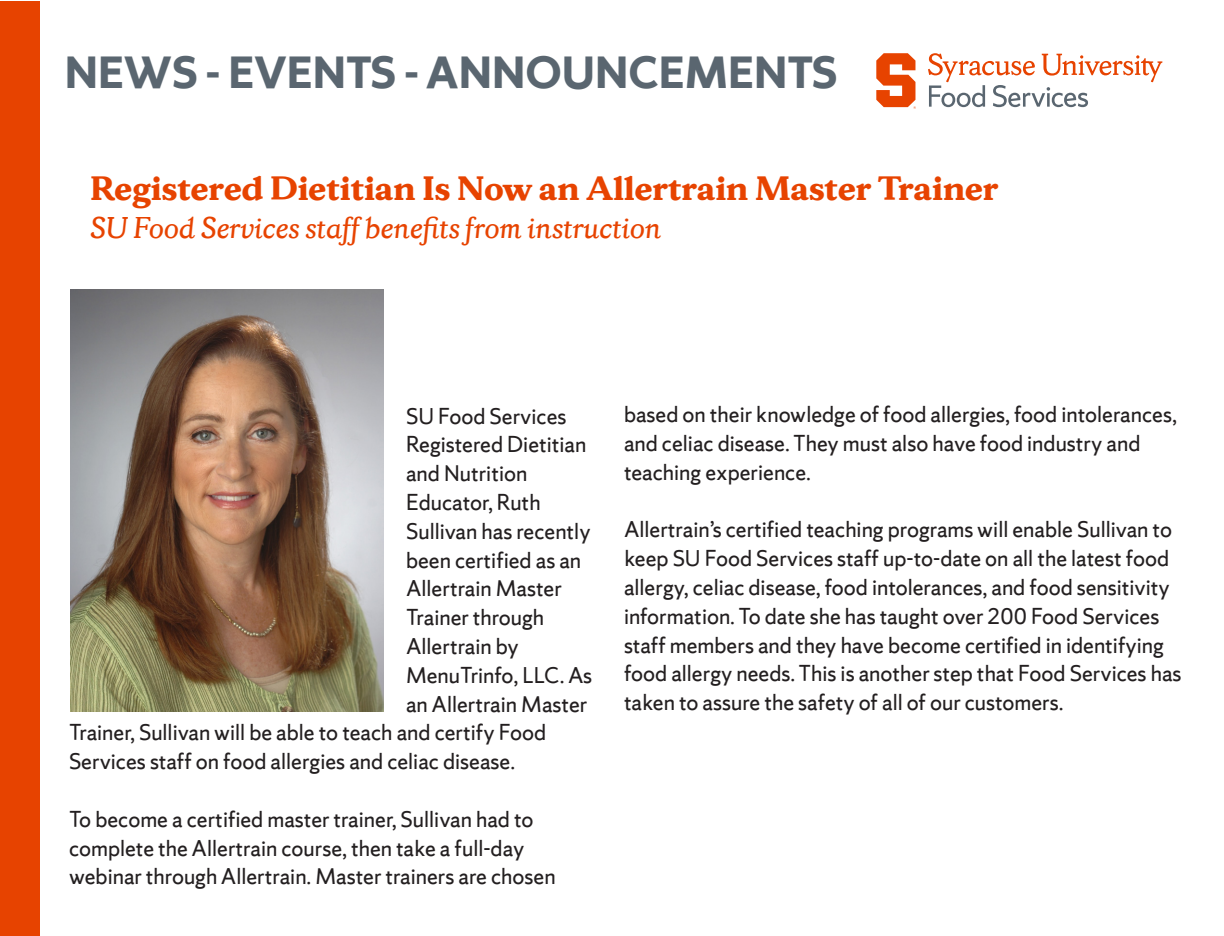
<style>
.page{position:relative;width:1224px;height:936px;background:#fff}
.page>*{position:absolute;margin:0;border:0;box-sizing:border-box;transform-origin:0 0}
.t1{font:700 48px "Sherman Sans";color:#5a6670}
.t2{font:700 36px "Sherman Serif";color:#e74300}
.t3{font:italic 32px "Sherman Serif";color:#e74300}
.t4{font:24px/28.8px "Sherman Sans";color:#231f20}
</style>
<div class="page">
<div style="left:0;top:1px;width:40px;height:935px;background:#e74300"></div>
<svg style="left:928px;top:53px;width:234px;height:54px"></svg>
<svg style="left:876px;top:53px;width:40px;height:56px"></svg>
<img style="left:70px;top:289px;width:314px;height:422px">
<p class="t1" style="left:65px;top:42px;width:774px">NEWS - EVENTS - ANNOUNCEMENTS</p>
<p class="t2" style="left:90px;top:165px;width:910px">Registered Dietitian Is Now an Allertrain Master Trainer</p>
<p class="t3" style="left:90px;top:208px;width:573px">SU Food Services staff benefits from instruction</p>
<p class="t4" style="left:406px;top:401px;width:162px">SU Food Services</p>
<p class="t4" style="left:406px;top:430px;width:182px">Registered Dietitian</p>
<p class="t4" style="left:406px;top:459px;width:123px">and Nutrition</p>
<p class="t4" style="left:406px;top:488px;width:136px">Educator, Ruth</p>
<p class="t4" style="left:406px;top:517px;width:186px">Sullivan has recently</p>
<p class="t4" style="left:406px;top:545px;width:177px">been certified as an</p>
<p class="t4" style="left:406px;top:574px;width:157px">Allertrain Master</p>
<p class="t4" style="left:406px;top:603px;width:140px">Trainer through</p>
<p class="t4" style="left:406px;top:632px;width:114px">Allertrain by</p>
<p class="t4" style="left:406px;top:661px;width:188px">MenuTrinfo, LLC. As</p>
<p class="t4" style="left:406px;top:689px;width:183px">an Allertrain Master</p>
<p class="t4" style="left:69px;top:718px;width:479px">Trainer, Sullivan will be able to teach and certify Food</p>
<p class="t4" style="left:69px;top:747px;width:448px">Services staff on food allergies and celiac disease.</p>
<p class="t4" style="left:69px;top:805px;width:488px">To become a certified master trainer, Sullivan had to complete the Allertrain course, then take a full-day webinar through Allertrain. Master trainers are chosen</p>
<p class="t4" style="left:624px;top:400px;width:554px">based on their knowledge of food allergies, food intolerances, and celiac disease. They must also have food industry and teaching experience.</p>
<p class="t4" style="left:624px;top:515px;width:559px">Allertrain’s certified teaching programs will enable Sullivan to keep SU Food Services staff up-to-date on all the latest food allergy, celiac disease, food intolerances, and food sensitivity information. To date she has taught over 200 Food Services staff members and they have become certified in identifying food allergy needs. This is another step that Food Services has taken to assure the safety of all of our customers.</p>
</div>
